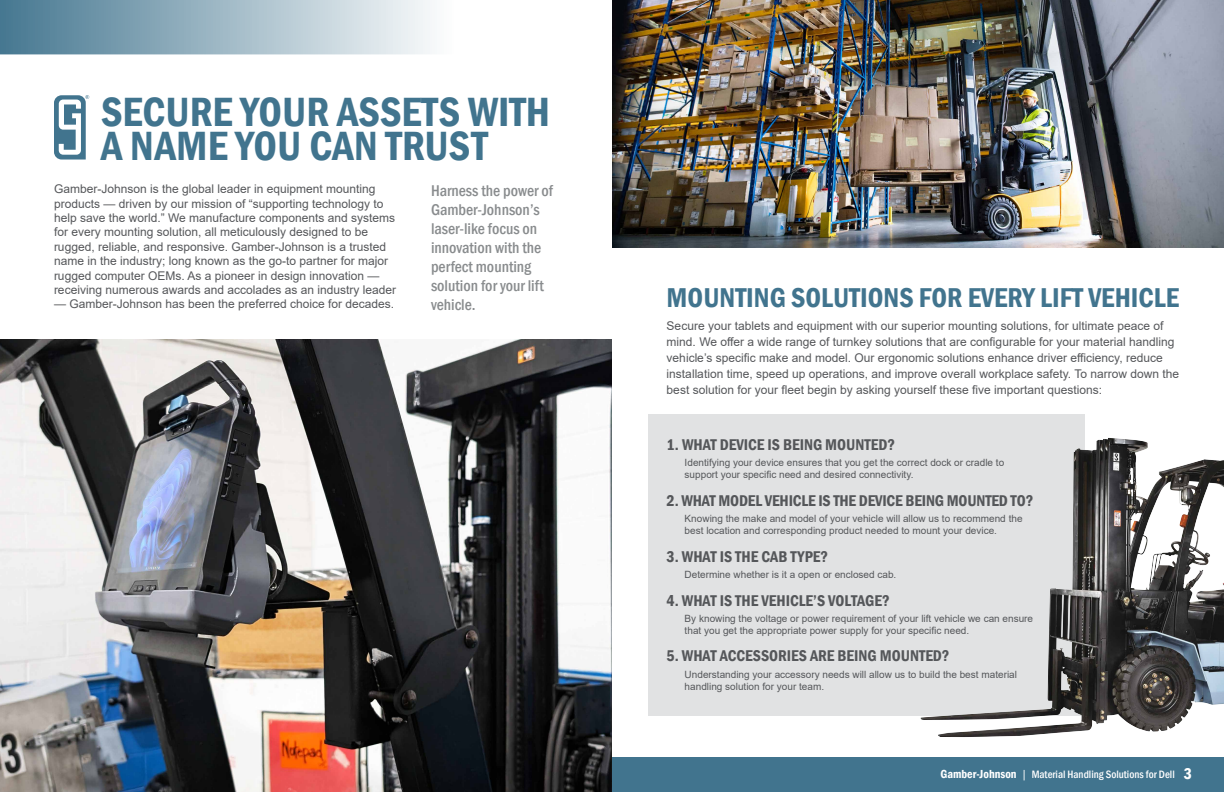
<style>
.page{position:relative;width:1224px;height:792px;background:#fff}
.page>*{position:absolute;margin:0;border:0;box-sizing:border-box;transform-origin:0 0}
.t1{font:600 condensed 42px/34px "Franklin Gothic";color:#41748e}
.t2{font:600 condensed 28px "Franklin Gothic";color:#41748e}
.t3{font:600 condensed 16px "Franklin Gothic";color:#55575a}
.t4{font:500 condensed 16px/19px "Franklin Gothic";color:#898c8e}
.t5{font:12px/14.4px "Arial";color:#55575a}
.t6{font:500 condensed 11px "Franklin Gothic";color:#fff}
.t7{font:10px/12px "Arial";color:#55575a}
.s1{font-weight:600;font-size:12px}
.s2{font-family:"Arial";font-weight:400;font-stretch:normal}
.s3{font-weight:600;font-size:16px}
</style>
<div class="page">
<svg style="left:0;top:0;width:430px;height:54px;background:#9bb6c3"></svg>
<svg style="left:54px;top:95px;width:35px;height:65px"></svg>
<div style="left:648px;top:414px;width:436px;height:302px;background:#e1e2e3"></div>
<div style="left:612px;top:757px;width:612px;height:35px;background:#41748e"></div>
<img style="left:921px;top:414px;width:303px;height:323px">
<img style="left:0;top:339px;width:612px;height:453px">
<img style="left:612px;top:0;width:612px;height:247px">
<h1 class="t1" style="left:101px;top:95px;width:451px">SECURE YOUR ASSETS WITH<br>A NAME YOU CAN TRUST</h1>
<p class="t5" style="left:54px;top:182px;width:344px">Gamber-Johnson is the global leader in equipment mounting products — driven by our mission of “supporting technology to help save the world.” We manufacture components and systems for every mounting solution, all meticulously designed to be rugged, reliable, and responsive. Gamber-Johnson is a trusted name in the industry; long known as the go-to partner for major rugged computer OEMs. As a pioneer in design innovation — receiving numerous awards and accolades as an industry leader</p>
<p class="t5" style="left:54px;top:297px;width:342px">— Gamber-Johnson has been the preferred choice for decades.</p>
<h3 class="t4" style="left:431px;top:181px;width:124px">Harness the power of<br>Gamber-Johnson’s laser-like focus on innovation with the perfect mounting solution for your lift vehicle.</h3>
<h2 class="t2" style="left:667px;top:279px;width:514px">MOUNTING SOLUTIONS FOR EVERY LIFT VEHICLE</h2>
<p class="t5" style="left:667px;top:318px;width:514px;line-height:16px">Secure your tablets and equipment with our superior mounting solutions, for ultimate peace of mind. We offer a wide range of turnkey solutions that are configurable for your material handling vehicle’s specific make and model. Our ergonomic solutions enhance driver efficiency, reduce installation time, speed up operations, and improve overall workplace safety. To narrow down the best solution for your fleet begin by asking yourself these five important questions:</p>
<h3 class="t3" style="left:667px;top:434px;width:230px">1. WHAT DEVICE IS BEING MOUNTED?</h3>
<p class="t7" style="left:685px;top:457px;width:321px">Identifying your device ensures that you get the correct dock or cradle to support your specific need and desired connectivity.</p>
<h3 class="t3" style="left:667px;top:490px;width:368px">2. WHAT MODEL VEHICLE IS THE DEVICE BEING MOUNTED TO?</h3>
<p class="t7" style="left:685px;top:513px;width:339px">Knowing the make and model of your vehicle will allow us to recommend the best location and corresponding product needed to mount your device.</p>
<h3 class="t3" style="left:667px;top:546px;width:163px">3. WHAT IS THE CAB TYPE?</h3>
<p class="t7" style="left:685px;top:569px;width:213px">Determine whether is it a open or enclosed cab.</p>
<h3 class="t3" style="left:667px;top:589px;width:224px">4. WHAT IS THE VEHICLE’S VOLTAGE?</h3>
<p class="t7" style="left:685px;top:612px;width:350px">By knowing the voltage or power requirement of your lift vehicle we can ensure that you get the appropriate power supply for your specific need.</p>
<h3 class="t3" style="left:667px;top:645px;width:284px">5. WHAT ACCESSORIES ARE BEING MOUNTED?</h3>
<p class="t7" style="left:685px;top:668px;width:334px">Understanding your accessory needs will allow us to build the best material handling solution for your team.</p>
<p class="t6" style="left:941px;top:767px;width:253px"><span class="s1">Gamber-Johnson</span> <span class="s2">|</span> Material Handling Solutions for Dell <span class="s3">3</span></p>
</div>
